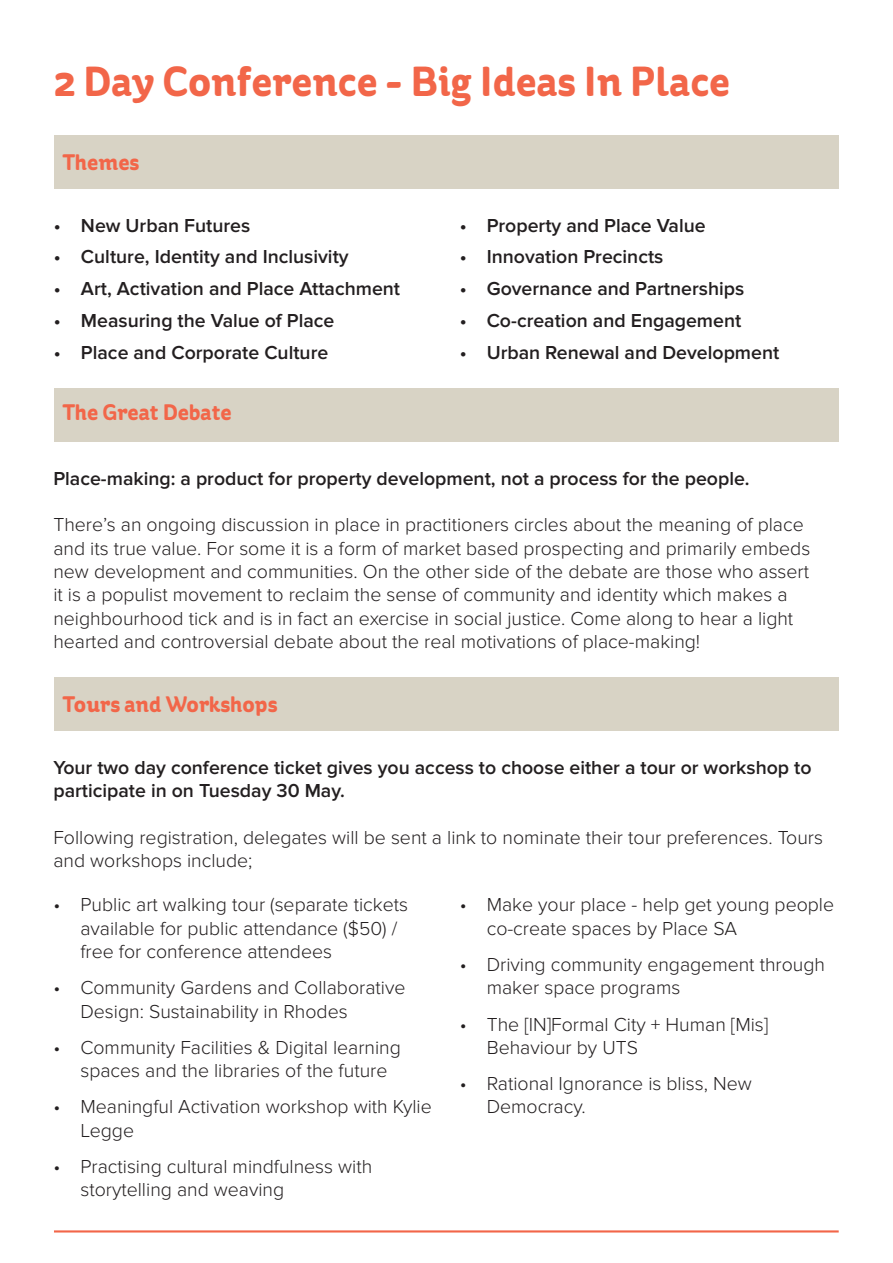
<style>
.page{position:relative;width:893px;height:1263px;background:#fff}
.page>*{position:absolute;margin:0;border:0;box-sizing:border-box;transform-origin:0 0}
.t1{font:700 42px "St Ryde";color:#f26649}
.t2{font:700 22.5px "St Ryde";color:#f26649}
.t3{font:300 19.5px/23.4px "Proxima Nova";color:#231f20}
.t4{font:600 19.5px/23.4px "Proxima Nova";color:#231f20}
</style>
<div class="page">
<div style="left:54px;top:135px;width:785px;height:54px;background:#d8d3c5"></div>
<hr style="left:54px;top:1230px;width:785px;height:3px;background:#f26649">
<div style="left:54px;top:388px;width:785px;height:54px;background:#d8d3c5"></div>
<div style="left:54px;top:677px;width:785px;height:54px;background:#d8d3c5"></div>
<h1 class="t1" style="left:54px;top:66px;width:678px">2 Day Conference - Big Ideas In Place</h1>
<p class="t2" style="left:62px;top:154px;width:79px">Themes</p>
<p class="t4" style="left:54px;top:215px;width:198px">• New Urban Futures</p>
<p class="t4" style="left:54px;top:247px;width:296px">• Culture, Identity and Inclusivity</p>
<p class="t4" style="left:54px;top:278px;width:348px">• Art, Activation and Place Attachment</p>
<p class="t4" style="left:54px;top:310px;width:282px">• Measuring the Value of Place</p>
<p class="t4" style="left:54px;top:342px;width:276px">• Place and Corporate Culture</p>
<p class="t2" style="left:62px;top:404px;width:171px">The Great Debate</p>
<p class="t4" style="left:460px;top:215px;width:247px">• Property and Place Value</p>
<p class="t4" style="left:460px;top:247px;width:205px">• Innovation Precincts</p>
<p class="t4" style="left:460px;top:278px;width:286px">• Governance and Partnerships</p>
<p class="t4" style="left:460px;top:310px;width:283px">• Co-creation and Engagement</p>
<p class="t4" style="left:460px;top:342px;width:321px">• Urban Renewal and Development</p>
<p class="t4" style="left:53px;top:468px;width:698px">Place-making: a product for property development, not a process for the people.</p>
<p class="t3" style="left:53px;top:514px;width:758px">There’s an ongoing discussion in place in practitioners circles about the meaning of place and its true value. For some it is a form of market based prospecting and primarily embeds new development and communities. On the other side of the debate are those who assert it is a populist movement to reclaim the sense of community and identity which makes a neighbourhood tick and is in fact an exercise in social justice. Come along to hear a light hearted and controversial debate about the real motivations of place-making!</p>
<p class="t2" style="left:62px;top:696px;width:217px">Tours and Workshops</p>
<p class="t4" style="left:53px;top:757px;width:760px">Your two day conference ticket gives you access to choose either a tour or workshop to participate in on Tuesday 30 May.</p>
<p class="t3" style="left:53px;top:827px;width:771px">Following registration, delegates will be sent a link to nominate their tour preferences. Tours and workshops include;</p>
<p class="t3" style="left:80px;top:895px;width:329px;text-indent:-27px">• Public art walking tour (separate tickets available for public attendance ($50) / free for conference attendees</p>
<p class="t3" style="left:80px;top:977px;width:327px;text-indent:-27px">• Community Gardens and Collaborative<br>Design: Sustainability in Rhodes</p>
<p class="t3" style="left:80px;top:1037px;width:322px;text-indent:-27px">• Community Facilities &amp; Digital learning spaces and the libraries of the future</p>
<p class="t3" style="left:80px;top:1096px;width:353px;text-indent:-27px">• Meaningful Activation workshop with Kylie<br>Legge</p>
<p class="t3" style="left:80px;top:1156px;width:293px;text-indent:-27px">• Practising cultural mindfulness with storytelling and weaving</p>
<p class="t3" style="left:487px;top:895px;width:349px;text-indent:-27px">• Make your place - help get young people co-create spaces by Place SA</p>
<p class="t3" style="left:487px;top:954px;width:340px;text-indent:-27px">• Driving community engagement through maker space programs</p>
<p class="t3" style="left:487px;top:1014px;width:283px;text-indent:-27px">• The [IN]Formal City + Human [Mis]<br>Behaviour by UTS</p>
<p class="t3" style="left:487px;top:1073px;width:267px;text-indent:-27px">• Rational Ignorance is bliss, New<br>Democracy.</p>
</div>
